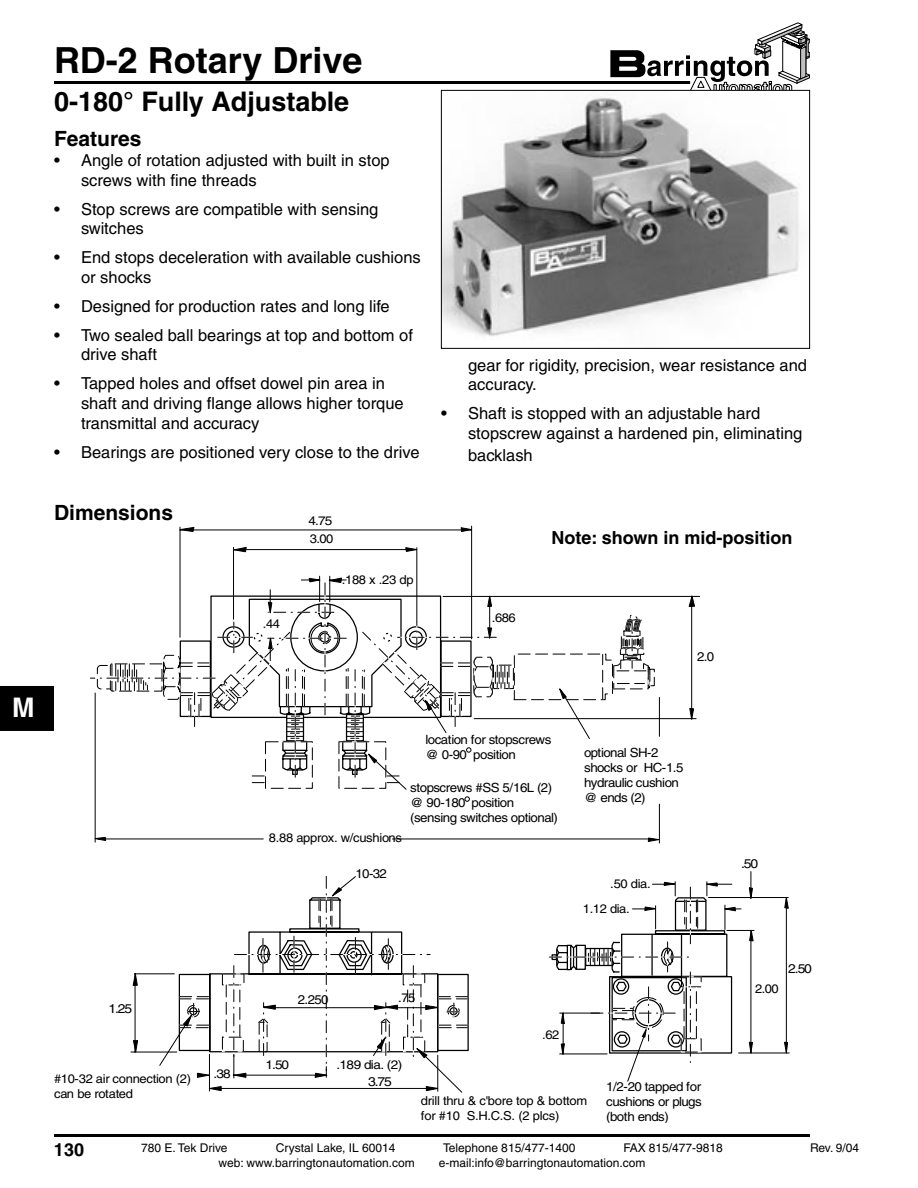
<style>
.page{position:relative;width:918px;height:1188px;background:#fff}
.page>*{position:absolute;margin:0;border:0;box-sizing:border-box;transform-origin:0 0}
.t1{font:700 36px "Helvetica";color:#000}
.t2{font:700 27px "Helvetica";color:#000}
.t3{font:700 27px "Helvetica";color:#fff}
.small_title{font:700 21px "Helvetica";color:#000}
.body_text{font:700 18px "Helvetica";color:#000}
.body{font:16.5px/19.8px "Helvetica";color:#000}
.t4{font:12.6px/15.1px "Helvetica";letter-spacing:-.03em;color:#000;scale:1.05 1}
.t5{font:12.6px "Helvetica";letter-spacing:-.03em;color:#000;scale:1.1 1}
.t6{font:12.3px/25.7px "Helvetica";letter-spacing:-.02em;color:#000;scale:1.05 1}
.t7{font:12.3px/18px "Helvetica";letter-spacing:-.02em;color:#000;scale:1.1 1}
.t8{font:12px "Helvetica";color:#000}
</style>
<div class="page">
<hr style="left:54px;top:1134px;width:756px;height:3px;background:#000">
<hr style="left:54px;top:81px;width:636px;height:3px;background:#000">
<svg style="left:610px;top:22px;width:200px;height:68px"></svg>
<div style="left:0;top:90px;width:54px;height:1084px;background:#000"></div>
<hr style="left:0;top:683px;width:54px;height:3px;background:#fff">
<hr style="left:0;top:731px;width:54px;height:3px;background:#fff">
<div style="left:0;top:85px;width:54px;height:599px;background:#fff"></div>
<div style="left:0;top:734px;width:54px;height:445px;background:#fff"></div>
<hr style="left:233px;top:547px;width:1px;height:72px;background:#000">
<hr style="left:417px;top:548px;width:1px;height:74px;background:#000">
<hr style="left:238px;top:549px;width:179px;height:1px;background:#000">
<hr style="left:180px;top:527px;width:1px;height:110px;background:#000">
<hr style="left:471px;top:526px;width:1px;height:113px;background:#000">
<hr style="left:180px;top:530px;width:292px;height:1px;background:#000">
<svg style="left:233px;top:547px;width:14px;height:5px"></svg>
<svg style="left:179px;top:527px;width:15px;height:5px"></svg>
<svg style="left:461px;top:527px;width:12px;height:5px"></svg>
<hr style="left:95px;top:693px;width:1px;height:149px;background:#000">
<hr style="left:392px;top:839px;width:258px;height:1px;background:#000">
<svg style="left:648px;top:838px;width:11px;height:4px"></svg>
<svg style="left:465px;top:797px;width:5px;height:4px"></svg>
<hr style="left:474px;top:718px;width:222px;height:1px;background:#000">
<hr style="left:443px;top:596px;width:257px;height:1px;background:#000">
<hr style="left:691px;top:596px;width:1px;height:123px;background:#000">
<svg style="left:689px;top:595px;width:6px;height:12px"></svg>
<svg style="left:689px;top:708px;width:5px;height:12px"></svg>
<hr style="left:131px;top:1052px;width:46px;height:1px;background:#000">
<hr style="left:134px;top:974px;width:40px;height:1px;background:#000">
<hr style="left:135px;top:974px;width:1px;height:78px;background:#000">
<svg style="left:133px;top:1040px;width:5px;height:13px"></svg>
<svg style="left:133px;top:973px;width:5px;height:13px"></svg>
<svg style="left:90px;top:576px;width:560px;height:214px"></svg>
<hr style="left:659px;top:804px;width:1px;height:39px;background:#000">
<svg style="left:405px;top:547px;width:13px;height:5px"></svg>
<hr style="left:98px;top:839px;width:165px;height:1px;background:#000">
<hr style="left:708px;top:897px;width:80px;height:1px;background:#000">
<hr style="left:739px;top:1053px;width:50px;height:1px;background:#000">
<hr style="left:786px;top:898px;width:1px;height:155px;background:#000">
<svg style="left:784px;top:897px;width:5px;height:12px"></svg>
<svg style="left:549px;top:872px;width:205px;height:210px"></svg>
<svg style="left:784px;top:1042px;width:4px;height:12px"></svg>
<svg style="left:94px;top:837px;width:12px;height:4px"></svg>
<hr style="left:659px;top:697px;width:1px;height:39px;background:#000">
<svg style="left:159px;top:876px;width:310px;height:217px"></svg>
<img style="left:443px;top:94px;width:356px;height:243px">
<div style="left:441px;top:90px;width:369px;height:259px;border:1px solid #000"></div>
<h2 class="t3" style="left:12px;top:692px;width:24px">M</h2>
<p class="t1" style="left:54px;top:38px;width:310px">RD-2 Rotary Drive</p>
<p class="t2" style="left:54px;top:85px;width:297px">0-180° Fully Adjustable</p>
<p class="small_title" style="left:54px;top:126px;width:89px">Features</p>
<p class="body" style="left:81px;top:150px;width:310px">Angle of rotation adjusted with built in stop screws with fine threads</p>
<p class="body" style="left:81px;top:199px;width:299px">Stop screws are compatible with sensing switches</p>
<p class="body" style="left:81px;top:247px;width:341px">End stops deceleration with available cushions or shocks</p>
<p class="body" style="left:81px;top:296px;width:310px">Designed for production rates and long life</p>
<p class="body" style="left:81px;top:325px;width:333px">Two sealed ball bearings at top and bottom of drive shaft</p>
<p class="body" style="left:81px;top:373px;width:324px">Tapped holes and offset dowel pin area in shaft and driving flange allows higher torque transmittal and accuracy</p>
<p class="body" style="left:81px;top:442px;width:340px">Bearings are positioned very close to the drive</p>
<p class="body" style="left:54px;top:150px;width:7px">•</p>
<p class="body" style="left:54px;top:199px;width:7px">•</p>
<p class="body" style="left:54px;top:247px;width:7px">•</p>
<p class="body" style="left:54px;top:292px;width:7px;line-height:28.8px">• •</p>
<p class="body" style="left:54px;top:373px;width:7px">•</p>
<p class="body" style="left:54px;top:442px;width:7px">•</p>
<p class="small_title" style="left:54px;top:500px;width:121px">Dimensions</p>
<p class="t6" style="left:263px;top:611px;width:18px">.44</p>
<p class="t7" style="left:309px;top:512px;width:24px">4.75<br>3.00</p>
<p class="t6" style="left:342px;top:567px;width:70px">.188 x .23 dp</p>
<p class="body" style="left:441px;top:403px;width:7px">•</p>
<p class="body" style="left:468px;top:355px;width:341px">gear for rigidity, precision, wear resistance and accuracy.</p>
<p class="body" style="left:468px;top:403px;width:336px">Shaft is stopped with an adjustable hard stopscrew against a hardened pin, eliminating</p>
<p class="body" style="left:468px;top:445px;width:66px">backlash</p>
<p class="t6" style="left:492px;top:605px;width:24px">.686</p>
<p class="body_text" style="left:551px;top:527px;width:243px">Note: shown in mid-position</p>
<p class="t4" style="left:697px;top:649px;width:18px">2.0</p>
<p class="t5" style="left:108px;top:1001px;width:23px">1.25</p>
<p class="t6" style="left:269px;top:825px;width:128px">8.88 approx. w/cushions</p>
<p class="t4" style="left:425px;top:732px;width:122px">location for stopscrews @ 0-90 position</p>
<p class="t4" style="left:410px;top:781px;width:142px">stopscrews #SS 5/16L (2) @ 90-180 position (sensing switches optional)</p>
<p class="t4" style="left:355px;top:866px;width:31px">10-32</p>
<p class="t4" style="left:584px;top:745px;width:96px">optional SH-2 shocks or HC-1.5 hydraulic cushion @ ends (2)</p>
<p class="t6" style="left:583px;top:871px;width:66px;text-indent:28px">.50 dia.<br>1.12 dia.</p>
<p class="t4" style="left:298px;top:992px;width:31px">2.250</p>
<p class="t6" style="left:398px;top:985px;width:18px">.75</p>
<p class="t6" style="left:542px;top:1022px;width:18px">.62</p>
<p class="t7" style="left:336px;top:1056px;width:61px">.189 dia. (2)</p>
<p class="t7" style="left:266px;top:1056px;width:23px">1.50</p>
<p class="t7" style="left:214px;top:1065px;width:17px">.38</p>
<p class="t6" style="left:54px;top:1066px;width:132px">#10-32 air connection (2)</p>
<p class="t5" style="left:368px;top:1074px;width:23px">3.75</p>
<p class="t6" style="left:54px;top:1081px;width:77px">can be rotated</p>
<p class="t6" style="left:421px;top:1093px;width:160px;line-height:14.9px">drill thru &amp; c'bore top &amp; bottom for #10 S.H.C.S. (2 plcs)</p>
<p class="t4" style="left:606px;top:1079px;width:93px;text-align:justify">1/2-20 tapped for cushions or plugs (both ends)</p>
<p class="t5" style="left:741px;top:857px;width:17px">.50</p>
<p class="t6" style="left:755px;top:976px;width:24px">2.00</p>
<p class="t5" style="left:788px;top:961px;width:23px">2.50</p>
<p class="body_text" style="left:54px;top:1139px;width:32px">130</p>
<p class="t8" style="left:141px;top:1141px;width:88px">780 E. Tek Drive</p>
<p class="t8" style="left:276px;top:1141px;width:121px">Crystal Lake, IL 60014</p>
<p class="t8" style="left:443px;top:1141px;width:134px">Telephone 815/477-1400</p>
<p class="t8" style="left:623px;top:1141px;width:101px">FAX 815/477-9818</p>
<p class="t8" style="left:810px;top:1141px;width:51px">Rev. 9/04</p>
<p class="t8" style="left:219px;top:1156px;width:198px">web: www.barringtonautomation.com</p>
<p class="t8" style="left:439px;top:1156px;width:208px">e-mail:info@barringtonautomation.com</p>
</div>
